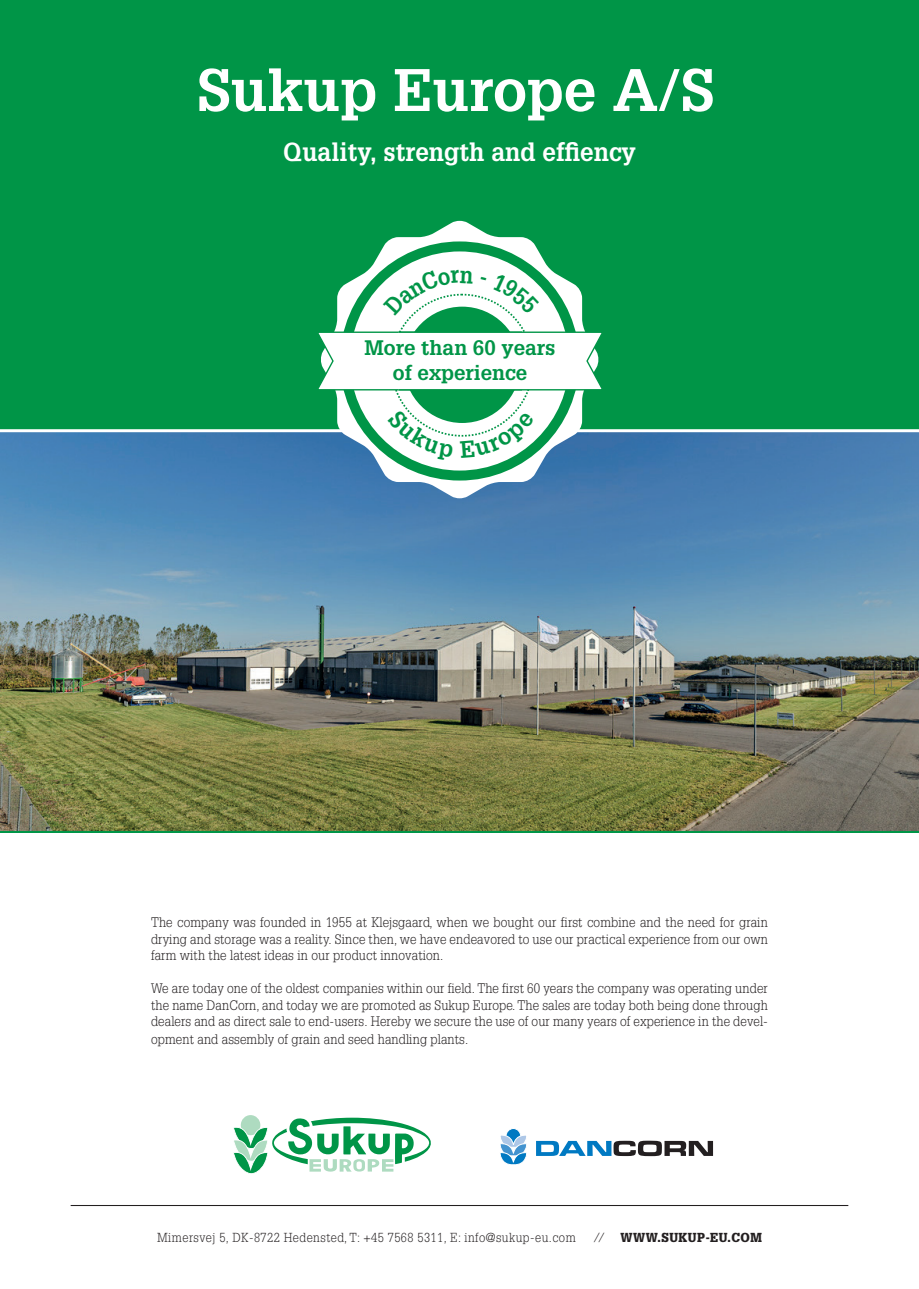
<style>
.page{position:relative;width:919px;height:1289px;background:#fff}
.page>*{position:absolute;margin:0;border:0;box-sizing:border-box;transform-origin:0 0}
.t1{font:700 58.5px "Glypha LT Std";color:#fff}
.t2{font:700 25.5px "Glypha LT Std";color:#fff;scale:.95 1}
.t3{font:700 20.55px/24.6px "Glypha LT Std";color:#009547;text-align:center}
.t4{font:300 13.5px/16.5px "Glypha LT Std";letter-spacing:.01em;color:#231f20;text-align:justify;scale:.95 1}
.t5{font:300 12.75px "Glypha LT Std";letter-spacing:.04em;color:#231f20;scale:.95 1}
.t6{font:900 12.75px "Glypha LT Std";letter-spacing:.04em;color:#231f20;scale:.95 1}
.t7{font:italic 300 12.75px "Glypha LT Std";color:#231f20;scale:.95 1}
</style>
<div class="page">
<svg style="left:241px;top:1115px;width:19px;height:20px"></svg>
<svg style="left:233px;top:1117px;width:198px;height:57px"></svg>
<svg style="left:506px;top:1128px;width:14px;height:16px"></svg>
<div style="left:505px;top:1128px;width:16px;height:16px;border:1px solid #fff;border-radius:50%"></div>
<svg style="left:500px;top:1134px;width:27px;height:31px"></svg>
<svg style="left:536px;top:1140px;width:177px;height:16px"></svg>
<hr style="left:71px;top:1204px;width:777px;height:1px;background:#231f20">
<div style="left:0;top:0;width:918px;height:832px;background:#009547"></div>
<img style="left:0;top:432px;width:918px;height:399px">
<hr style="left:0;top:429px;width:918px;height:3px;background:#fff">
<svg style="left:320px;top:221px;width:279px;height:277px"></svg>
<div style="left:340px;top:241px;width:239px;height:239px;border:10px solid #009547;border-radius:50%"></div>
<svg style="left:316px;top:270px;width:288px;height:190px"></svg>
<h1 class="t1" style="left:197px;top:54px;width:518px">Sukup Europe A/S</h1>
<h2 class="t2" style="left:283px;top:136px;width:373px">Quality, strength and effiency</h2>
<h3 class="t3" style="left:364px;top:335px;width:192px">More than 60 years of experience</h3>
<p class="t4" style="left:151px;top:914px;width:651px">The company was founded in 1955 at Klejsgaard, when we bought our first combine and the need for grain drying and storage was a reality. Since then, we have endeavored to use our practical experience from our own farm with the latest ideas in our product innovation.</p>
<p class="t4" style="left:151px;top:980px;width:650px">We are today one of the oldest companies within our field. The first 60 years the company was operating under the name DanCorn, and today we are promoted as Sukup Europe. The sales are today both being done through dealers and as direct sale to end-users. Hereby we secure the use of our many years of experience in the devel-</p>
<p class="t4" style="left:151px;top:1031px;width:335px">opment and assembly of grain and seed handling plants.</p>
<p class="t5" style="left:157px;top:1230px;width:442px">Mimersvej 5, DK-8722 Hedensted, T: +45 7568 5311, E: info@sukup-eu.com</p>
<p class="t7" style="left:594px;top:1230px;width:11px">//</p>
<p class="t6" style="left:620px;top:1229px;width:150px">WWW.SUKUP-EU.COM</p>
</div>
